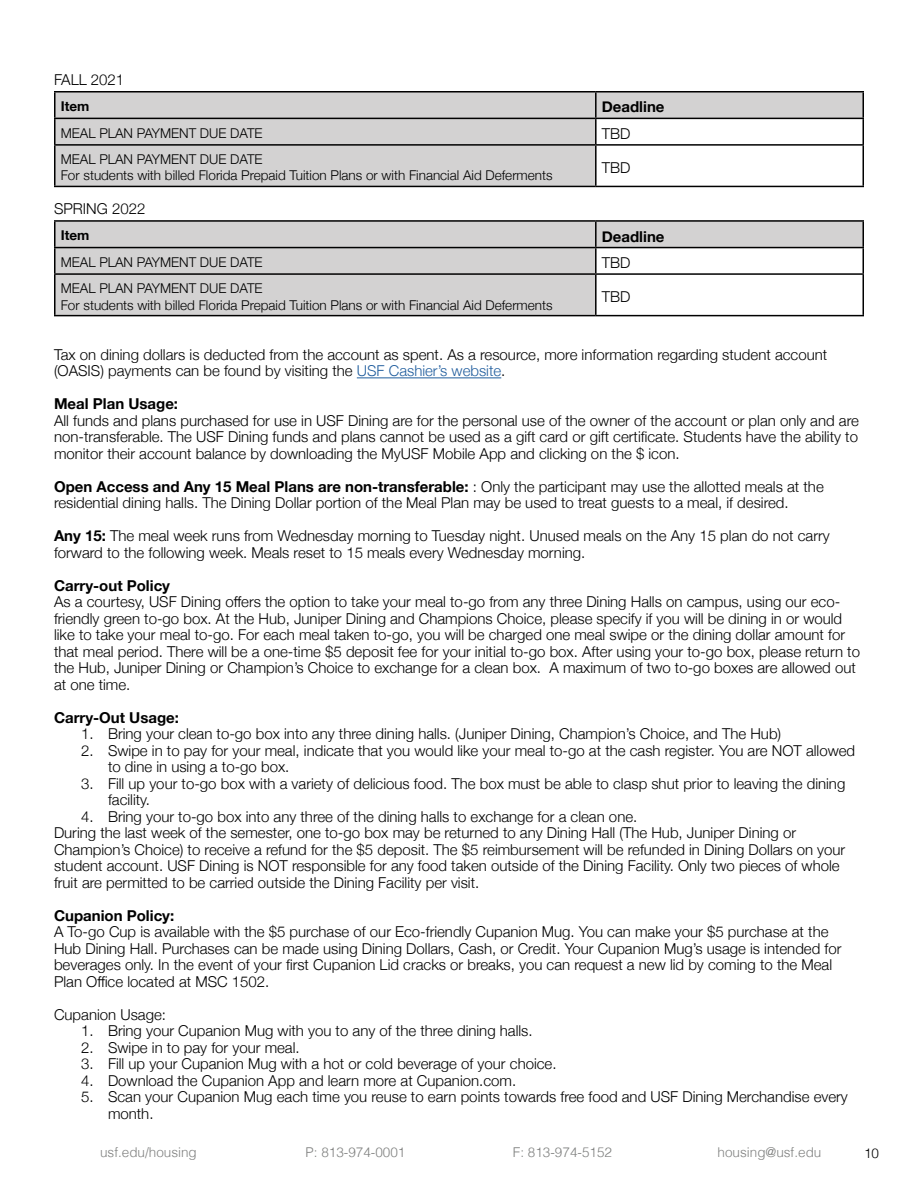
<style>
.page{position:relative;width:918px;height:1188px;background:#fff}
.page>*{position:absolute;margin:0;border:0;box-sizing:border-box;transform-origin:0 0}
.t1{font:300 15px/16.5px "Helvetica Neue";color:#000}
.t2{font:700 15px "Helvetica Neue";color:#000}
.t3{font:300 13.5px/16.5px "Helvetica Neue";color:#000}
.t4{font:300 13.5px "Helvetica";color:#7f807f}
.t5{font:700 13.5px "Helvetica Neue";color:#000}
.t6{font:300 13.5px "Helvetica";color:#000}
.s1{color:#215e9e}
.s2{font-weight:700}
</style>
<div class="page">
<hr style="left:357px;top:377px;width:144px;height:1px;background:#215e9e">
<svg style="left:56px;top:93px;width:806px;height:93px;fill:#d3d2d2"></svg>
<hr style="left:54px;top:91px;width:542px;height:2px;background:#000">
<hr style="left:54px;top:93px;width:2px;height:25px;background:#000">
<hr style="left:596px;top:91px;width:268px;height:2px;background:#000">
<hr style="left:595px;top:93px;width:2px;height:25px;background:#000">
<hr style="left:862px;top:93px;width:2px;height:25px;background:#000">
<hr style="left:54px;top:118px;width:542px;height:1px;background:#000">
<hr style="left:596px;top:118px;width:268px;height:1px;background:#000">
<hr style="left:862px;top:119px;width:2px;height:25px;background:#000">
<hr style="left:596px;top:144px;width:268px;height:2px;background:#000">
<hr style="left:862px;top:146px;width:2px;height:40px;background:#000">
<hr style="left:596px;top:186px;width:268px;height:1px;background:#000">
<hr style="left:54px;top:119px;width:2px;height:25px;background:#000">
<hr style="left:595px;top:119px;width:2px;height:25px;background:#000">
<hr style="left:54px;top:144px;width:542px;height:2px;background:#000">
<hr style="left:54px;top:146px;width:2px;height:40px;background:#000">
<hr style="left:595px;top:146px;width:2px;height:40px;background:#000">
<hr style="left:54px;top:186px;width:542px;height:1px;background:#000">
<svg style="left:56px;top:222px;width:806px;height:93px;fill:#d3d2d2"></svg>
<hr style="left:54px;top:220px;width:542px;height:2px;background:#000">
<hr style="left:54px;top:222px;width:2px;height:25px;background:#000">
<hr style="left:596px;top:220px;width:268px;height:2px;background:#000">
<hr style="left:595px;top:222px;width:2px;height:25px;background:#000">
<hr style="left:862px;top:222px;width:2px;height:25px;background:#000">
<hr style="left:54px;top:247px;width:542px;height:1px;background:#000">
<hr style="left:596px;top:247px;width:268px;height:1px;background:#000">
<hr style="left:862px;top:248px;width:2px;height:25px;background:#000">
<hr style="left:596px;top:273px;width:268px;height:2px;background:#000">
<hr style="left:862px;top:275px;width:2px;height:40px;background:#000">
<hr style="left:596px;top:315px;width:268px;height:1px;background:#000">
<hr style="left:54px;top:248px;width:2px;height:25px;background:#000">
<hr style="left:595px;top:248px;width:2px;height:25px;background:#000">
<hr style="left:54px;top:273px;width:542px;height:2px;background:#000">
<hr style="left:54px;top:275px;width:2px;height:40px;background:#000">
<hr style="left:595px;top:275px;width:2px;height:40px;background:#000">
<hr style="left:54px;top:315px;width:542px;height:1px;background:#000">
<p class="t1" style="left:54px;top:70px;width:72px">FALL 2021</p>
<p class="t5" style="left:61px;top:96px;width:30px">Item</p>
<p class="t2" style="left:602px;top:95px;width:64px">Deadline</p>
<p class="t3" style="left:61px;top:124px;width:203px">MEAL PLAN PAYMENT DUE DATE</p>
<p class="t1" style="left:602px;top:124px;width:30px">TBD</p>
<p class="t3" style="left:61px;top:150px;width:493px">MEAL PLAN PAYMENT DUE DATE<br>For students with billed Florida Prepaid Tuition Plans or with Financial Aid Deferments</p>
<p class="t1" style="left:602px;top:158px;width:30px">TBD</p>
<p class="t1" style="left:54px;top:200px;width:93px">SPRING 2022</p>
<p class="t5" style="left:61px;top:225px;width:30px">Item</p>
<p class="t2" style="left:602px;top:224px;width:64px">Deadline</p>
<p class="t3" style="left:61px;top:253px;width:203px">MEAL PLAN PAYMENT DUE DATE</p>
<p class="t1" style="left:602px;top:253px;width:30px">TBD</p>
<p class="t3" style="left:61px;top:279px;width:493px">MEAL PLAN PAYMENT DUE DATE<br>For students with billed Florida Prepaid Tuition Plans or with Financial Aid Deferments</p>
<p class="t1" style="left:602px;top:287px;width:30px">TBD</p>
<p class="t1" style="left:54px;top:345px;width:775px">Tax on dining dollars is deducted from the account as spent. As a resource, more information regarding student account (OASIS) payments can be found by visiting the <span class="s1">USF Cashier’s website</span>.</p>
<p class="t2" style="left:54px;top:392px;width:126px">Meal Plan Usage:</p>
<p class="t1" style="left:54px;top:411px;width:806px;text-align:justify">All funds and plans purchased for use in USF Dining are for the personal use of the owner of the account or plan only and are non-transferable. The USF Dining funds and plans cannot be used as a gift card or gift certificate. Students have the ability to monitor their account balance by downloading the MyUSF Mobile App and clicking on the $ icon.</p>
<p class="t1" style="left:54px;top:477px;width:771px"><span class="s2">Open Access and Any 15 Meal Plans are non-transferable:</span> : Only the participant may use the allotted meals at the residential dining halls. The Dining Dollar portion of the Meal Plan may be used to treat guests to a meal, if desired.</p>
<p class="t1" style="left:54px;top:527px;width:777px"><span class="s2">Any 15:</span> The meal week runs from Wednesday morning to Tuesday night. Unused meals on the Any 15 plan do not carry forward to the following week. Meals reset to 15 meals every Wednesday morning.</p>
<p class="t2" style="left:54px;top:574px;width:118px">Carry-out Policy</p>
<p class="t1" style="left:54px;top:593px;width:808px">As a courtesy, USF Dining offers the option to take your meal to-go from any three Dining Halls on campus, using our eco&shy;friendly green to-go box. At the Hub, Juniper Dining and Champions Choice, please specify if you will be dining in or would like to take your meal to-go. For each meal taken to-go, you will be charged one meal swipe or the dining dollar amount for that meal period. There will be a one-time $5 deposit fee for your initial to-go box. After using your to-go box, please return to the Hub, Juniper Dining or Champion’s Choice to exchange for a clean box. A maximum of two to-go boxes are allowed out at one time.</p>
<p class="t2" style="left:54px;top:706px;width:127px">Carry-Out Usage:</p>
<p class="t1" style="left:81px;top:725px;width:702px">1. Bring your clean to-go box into any three dining halls. (Juniper Dining, Champion’s Choice, and The Hub)</p>
<p class="t1" style="left:108px;top:741px;width:749px;text-indent:-27px">2. Swipe in to pay for your meal, indicate that you would like your meal to-go at the cash register. You are NOT allowed to dine in using a to-go box.</p>
<p class="t1" style="left:108px;top:774px;width:739px;text-indent:-27px">3. Fill up your to-go box with a variety of delicious food. The box must be able to clasp shut prior to leaving the dining facility.</p>
<p class="t1" style="left:54px;top:807px;width:793px;text-indent:27px">4. Bring your to-go box into any three of the dining halls to exchange for a clean one.<br>During the last week of the semester, one to-go box may be returned to any Dining Hall (The Hub, Juniper Dining or Champion’s Choice) to receive a refund for the $5 deposit. The $5 reimbursement will be refunded in Dining Dollars on your student account. USF Dining is NOT responsible for any food taken outside of the Dining Facility. Only two pieces of whole fruit are permitted to be carried outside the Dining Facility per visit.</p>
<p class="t2" style="left:54px;top:904px;width:122px">Cupanion Policy:</p>
<p class="t1" style="left:54px;top:923px;width:789px">A To-go Cup is available with the $5 purchase of our Eco-friendly Cupanion Mug. You can make your $5 purchase at the Hub Dining Hall. Purchases can be made using Dining Dollars, Cash, or Credit. Your Cupanion Mug’s usage is intended for beverages only. In the event of your first Cupanion Lid cracks or breaks, you can request a new lid by coming to the Meal Plan Office located at MSC 1502.</p>
<p class="t1" style="left:54px;top:1005px;width:113px">Cupanion Usage:</p>
<p class="t1" style="left:81px;top:1022px;width:453px">1. Bring your Cupanion Mug with you to any of the three dining halls.</p>
<p class="t1" style="left:81px;top:1038px;width:220px">2. Swipe in to pay for your meal.</p>
<p class="t1" style="left:81px;top:1055px;width:477px">3. Fill up your Cupanion Mug with a hot or cold beverage of your choice.</p>
<p class="t1" style="left:81px;top:1071px;width:437px">4. Download the Cupanion App and learn more at Cupanion.com.</p>
<p class="t1" style="left:108px;top:1088px;width:741px;text-indent:-27px">5. Scan your Cupanion Mug each time you reuse to earn points towards free food and USF Dining Merchandise every month.</p>
<p class="t4" style="left:100px;top:1141px;width:98px">usf.edu/housing</p>
<p class="t4" style="left:306px;top:1141px;width:101px">P: 813-974-0001</p>
<p class="t4" style="left:513px;top:1141px;width:101px">F: 813-974-5152</p>
<p class="t4" style="left:718px;top:1141px;width:105px">housing@usf.edu</p>
<p class="t6" style="left:864px;top:1142px;width:17px">10</p>
</div>
